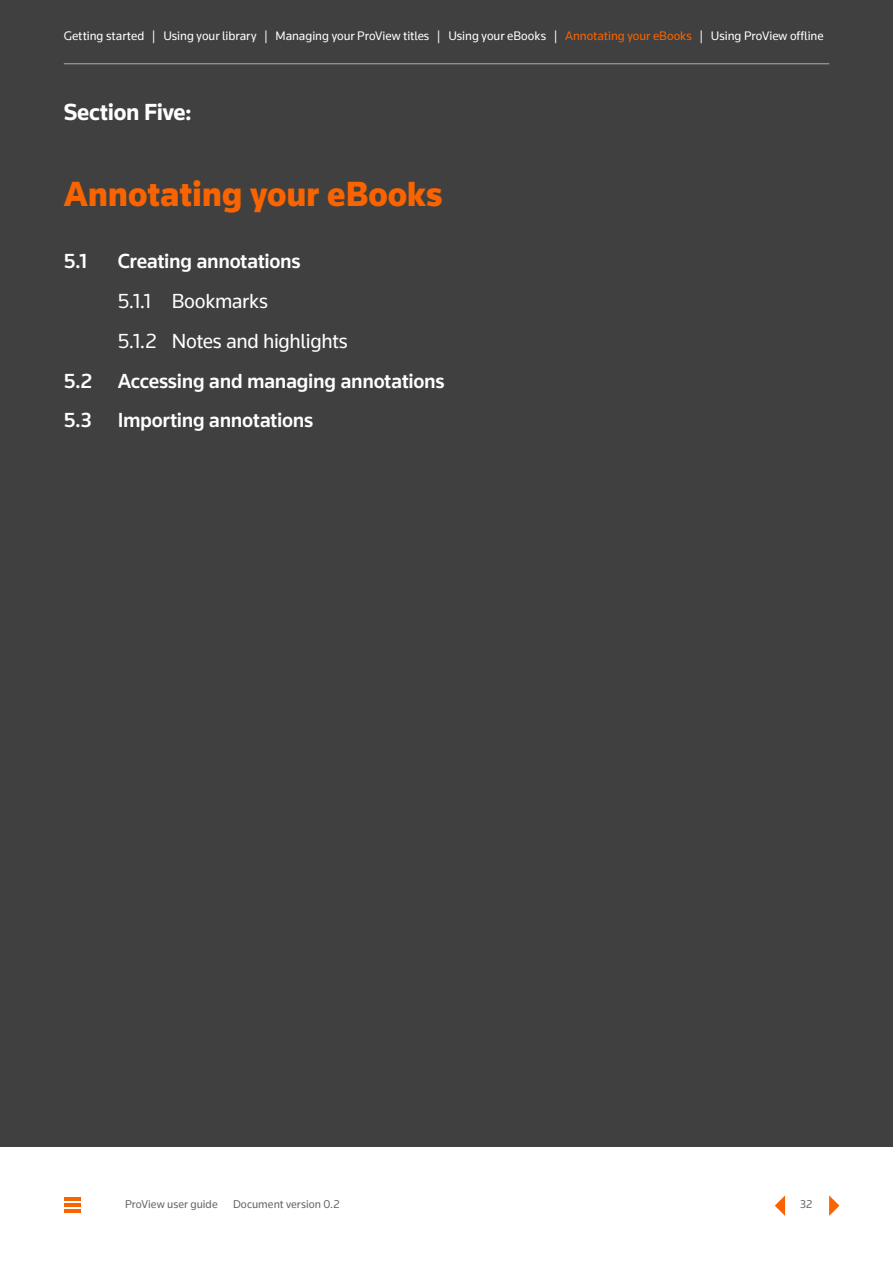
<style>
.page{position:relative;width:893px;height:1263px;background:#fff}
.page>*{position:absolute;margin:0;border:0;box-sizing:border-box;transform-origin:0 0}
.t1{font:900 36px "Knowledge 2017";letter-spacing:-.005em;color:#fa6400}
.t2{font:700 24px "Knowledge 2017";letter-spacing:-.015em;color:#fff}
.t3{font:500 21px/39.8px "Knowledge 2017";letter-spacing:-.015em;color:#fff}
.t4{font:21px/39.8px "Knowledge 2017";letter-spacing:-.015em;color:#fff}
.t5{font:12.75px "Knowledge 2017";color:#fff}
.t6{font:11.7px "Knowledge 2017";color:#666}
.s1{color:#fa6400}
</style>
<div class="page">
<hr style="left:64px;top:1197px;width:17px;height:3px;background:#fa6400">
<hr style="left:64px;top:1203px;width:17px;height:4px;background:#fa6400">
<hr style="left:64px;top:1209px;width:17px;height:4px;background:#fa6400">
<div style="left:0;top:0;width:893px;height:1146px;background:#404040"></div>
<svg style="left:829px;top:1195px;width:10px;height:21px"></svg>
<svg style="left:775px;top:1195px;width:10px;height:21px"></svg>
<hr style="left:64px;top:63px;width:765px;height:1px;background:#afafaf">
<p class="t5" style="left:64px;top:28px;width:761px">Getting started | Using your library | Managing your ProView titles | Using your eBooks | <span class="s1">Annotating your eBooks</span> | Using ProView offline</p>
<h2 class="t2" style="left:64px;top:97px;width:130px">Section Five:</h2>
<h1 class="t1" style="left:64px;top:172px;width:380px">Annotating your eBooks</h1>
<h3 class="t3" style="left:64px;top:241px;width:25px">5.1</h3>
<h3 class="t3" style="left:118px;top:241px;width:184px">Creating annotations</h3>
<h3 class="t4" style="left:118px;top:281px;width:232px">5.1.1 Bookmarks<br>5.1.2 Notes and highlights</h3>
<h3 class="t3" style="left:64px;top:360px;width:382px">5.2 Accessing and managing annotations<br>5.3</h3>
<h3 class="t3" style="left:118px;top:400px;width:197px">Importing annotations</h3>
<p class="t6" style="left:125px;top:1197px;width:94px">ProView user guide</p>
<p class="t6" style="left:233px;top:1197px;width:108px">Document version 0.2</p>
<p class="t6" style="left:800px;top:1197px;width:14px">32</p>
</div>
